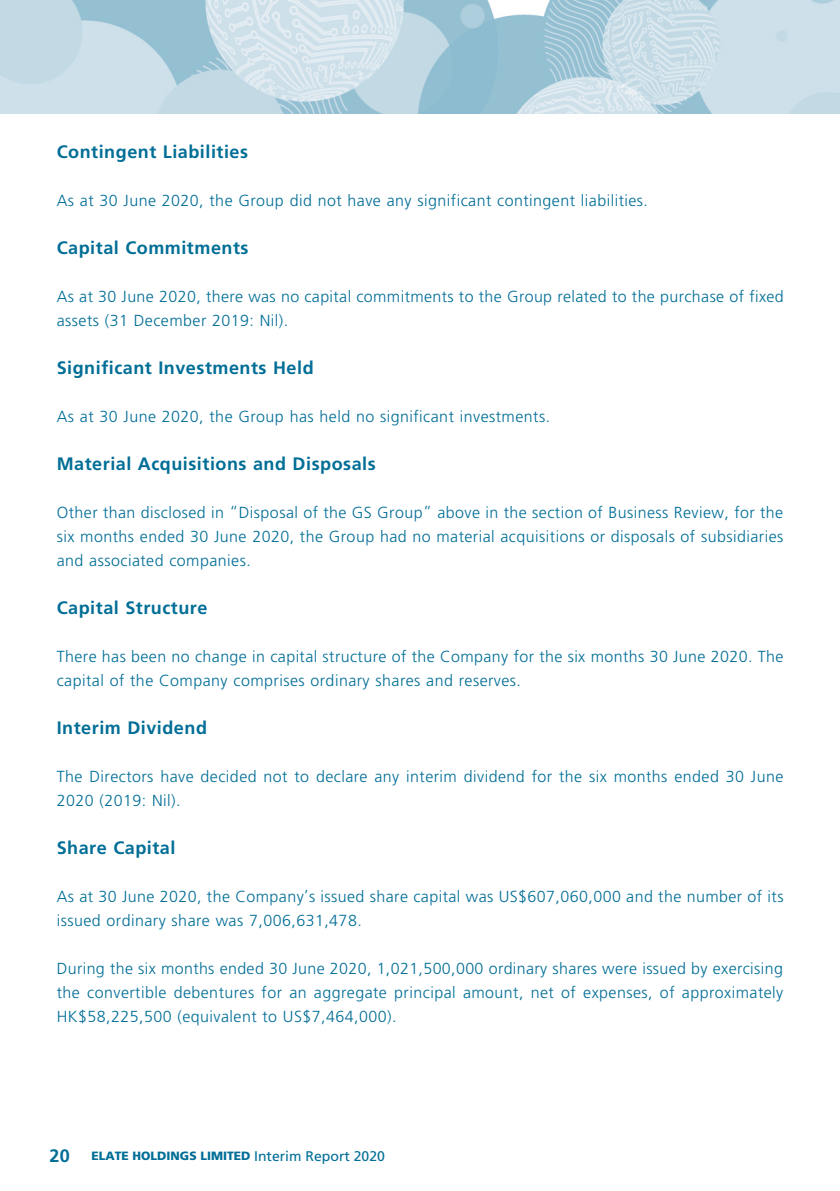
<style>
.page{position:relative;width:840px;height:1191px;background:#fff}
.page>*{position:absolute;margin:0;border:0;box-sizing:border-box;transform-origin:0 0}
.t1{font:700 18px "Frutiger LT Std";letter-spacing:.03em;color:#006e96}
.t2{font:300 16px/24px "Frutiger LT Std";letter-spacing:.03em;color:#006e96}
.t3{font:900 12px "Frutiger LT Std";color:#006e96}
.s1{font-weight:700;font-size:18px}
.s2{font-weight:400;font-size:14px}
</style>
<div class="page">
<img style="left:0;top:0;width:840px;height:113px">
<p class="t1" style="left:57px;top:141px;width:193px">Contingent Liabilities</p>
<p class="t2" style="left:57px;top:189px;width:592px">As at 30 June 2020, the Group did not have any significant contingent liabilities.</p>
<p class="t1" style="left:57px;top:237px;width:193px">Capital Commitments</p>
<p class="t2" style="left:57px;top:285px;width:728px">As at 30 June 2020, there was no capital commitments to the Group related to the purchase of fixed assets (31 December 2019: Nil).</p>
<p class="t1" style="left:57px;top:357px;width:258px">Significant Investments Held</p>
<p class="t2" style="left:57px;top:405px;width:494px">As at 30 June 2020, the Group has held no significant investments.</p>
<p class="t1" style="left:57px;top:453px;width:320px">Material Acquisitions and Disposals</p>
<p class="t2" style="left:57px;top:501px;width:727px;text-align:justify">Other than disclosed in “Disposal of the GS Group” above in the section of Business Review, for the six months ended 30 June 2020, the Group had no material acquisitions or disposals of subsidiaries and associated companies.</p>
<p class="t1" style="left:57px;top:597px;width:152px">Capital Structure</p>
<p class="t2" style="left:57px;top:645px;width:728px">There has been no change in capital structure of the Company for the six months 30 June 2020. The capital of the Company comprises ordinary shares and reserves.</p>
<p class="t1" style="left:57px;top:717px;width:152px">Interim Dividend</p>
<p class="t2" style="left:57px;top:765px;width:727px">The Directors have decided not to declare any interim dividend for the six months ended 30 June<br>2020 (2019: Nil).</p>
<p class="t1" style="left:57px;top:837px;width:120px">Share Capital</p>
<p class="t2" style="left:57px;top:885px;width:728px">As at 30 June 2020, the Company’s issued share capital was US$607,060,000 and the number of its issued ordinary share was 7,006,631,478.</p>
<p class="t2" style="left:57px;top:957px;width:727px;text-align:justify">During the six months ended 30 June 2020, 1,021,500,000 ordinary shares were issued by exercising the convertible debentures for an aggregate principal amount, net of expenses, of approximately HK$58,225,500 (equivalent to US$7,464,000).</p>
<p class="t3" style="left:50px;top:1148px;width:336px"><span class="s1">20</span> ELATE HOLDINGS LIMITED <span class="s2">Interim Report 2020</span></p>
</div>
